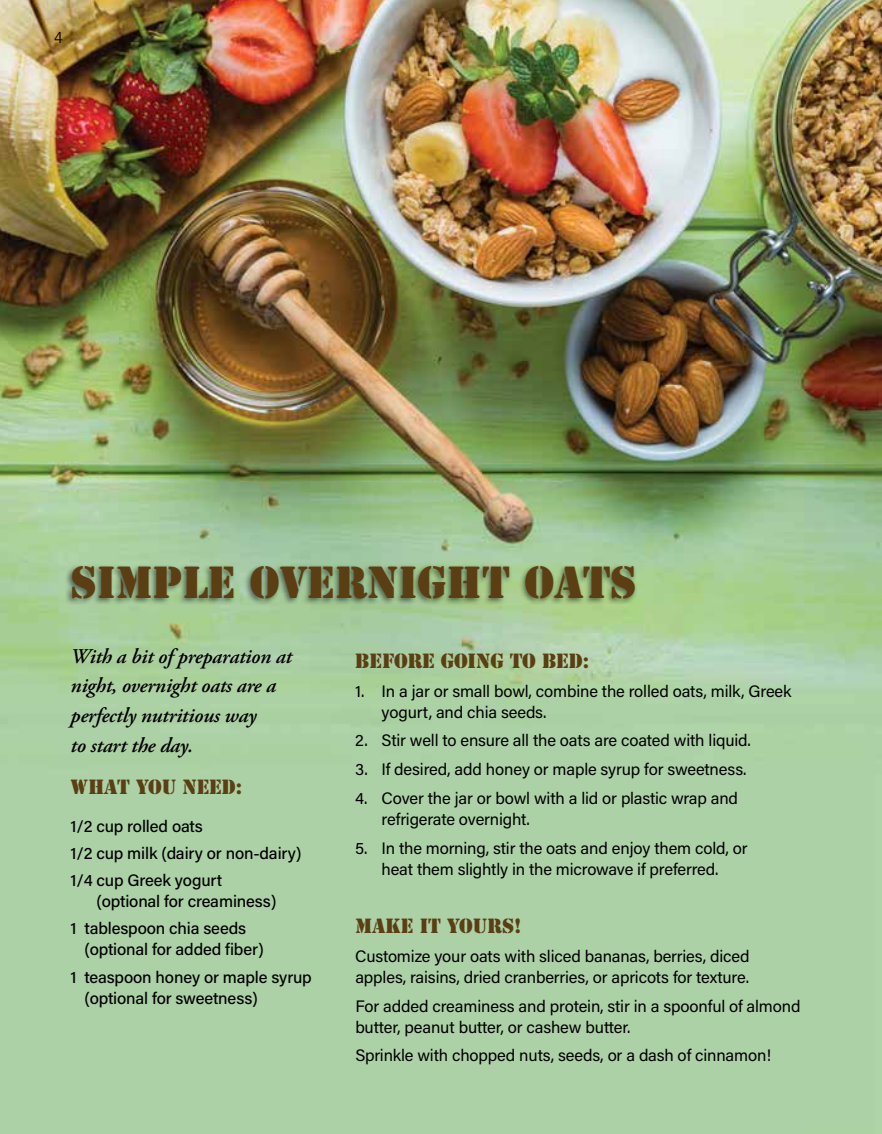
<style>
.page{position:relative;width:882px;height:1134px;background:#fff}
.page>*{position:absolute;margin:0;border:0;box-sizing:border-box;transform-origin:0 0}
.t1{font:42px "Stencil Std";color:#5b3e13}
.t2{font:italic 600 21px/29.8px "Adobe Garamond Pro";letter-spacing:-.01em;color:#000}
.t3{font:19.25px "Stencil Std";letter-spacing:-.01em;color:#5b3e13}
.t4{font:16.62px/21px "Acumin Variable Concept";letter-spacing:-.01em;color:#000}
.t5{font:15.75px "Avenir";color:#000}
</style>
<div class="page">
<img style="left:0;top:0;width:882px;height:1134px">
<div style="left:65px;top:563px;width:574px;height:43px;background:#000;opacity:.5"></div>
<p class="t5" style="left:54px;top:29px;width:10px">4</p>
<h1 class="t1" style="left:71px;top:556px;width:567px">SIMPLE OVERNIGHT OATS</h1>
<p class="t2" style="left:71px;top:641px;width:223px">With a bit of preparation at night, overnight oats are a perfectly nutritious way<br>to start the day.</p>
<p class="t3" style="left:71px;top:774px;width:173px">WHAT YOU NEED:</p>
<p class="t4" style="left:71px;top:812px;width:232px;line-height:27.3px">1/2 cup rolled oats<br>1/2 cup milk (dairy or non-dairy)<br>1/4 cup Greek yogurt</p>
<p class="t4" style="left:71px;top:887px;width:207px;line-height:27.3px;text-indent:26px">(optional for creaminess)<br>1 tablespoon chia seeds</p>
<p class="t4" style="left:71px;top:935px;width:243px;line-height:27.3px;text-indent:14px">(optional for added fiber)<br>1 teaspoon honey or maple syrup</p>
<p class="t4" style="left:84px;top:987px;width:175px">(optional for sweetness)</p>
<p class="t3" style="left:355px;top:648px;width:236px">BEFORE GOING TO BED:</p>
<p class="t4" style="left:382px;top:680px;width:412px;text-indent:-26px">1. In a jar or small bowl, combine the rolled oats, milk, Greek yogurt, and chia seeds.</p>
<p class="t4" style="left:355px;top:730px;width:397px">2. Stir well to ensure all the oats are coated with liquid.</p>
<p class="t4" style="left:355px;top:758px;width:393px">3. If desired, add honey or maple syrup for sweetness.</p>
<p class="t4" style="left:382px;top:787px;width:358px;text-indent:-26px">4. Cover the jar or bowl with a lid or plastic wrap and refrigerate overnight.</p>
<p class="t4" style="left:355px;top:837px;width:394px;text-align:center">5. In the morning, stir the oats and enjoy them cold, or heat them slightly in the microwave if preferred.</p>
<p class="t3" style="left:355px;top:913px;width:167px">MAKE IT YOURS!</p>
<p class="t4" style="left:355px;top:945px;width:396px">Customize your oats with sliced bananas, berries, diced apples, raisins, dried cranberries, or apricots for texture.</p>
<p class="t4" style="left:355px;top:995px;width:447px">For added creaminess and protein, stir in a spoonful of almond butter, peanut butter, or cashew butter.</p>
<p class="t4" style="left:355px;top:1045px;width:417px">Sprinkle with chopped nuts, seeds, or a dash of cinnamon!</p>
</div>
